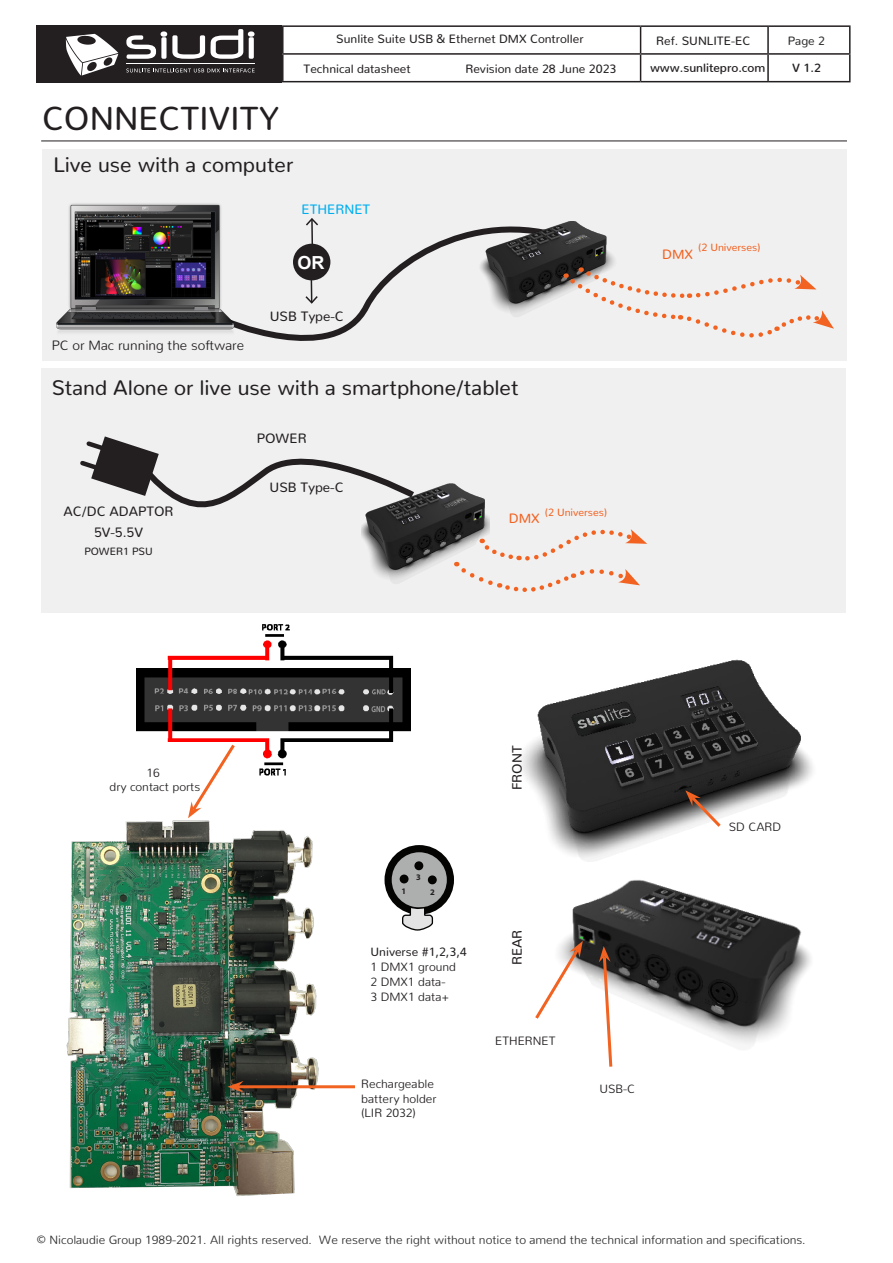
<style>
.page{position:relative;width:893px;height:1263px;background:#fff}
.page>*{position:absolute;margin:0;border:0;box-sizing:border-box;transform-origin:0 0}
.t1{font:33px "Nunito";color:#231f20}
.t2{font:21px "Nunito";color:#231f20}
.t3{font:700 18px "Arial";color:#fff}
.t4{font:13.5px "Nunito";color:#231f20}
.t5{font:300 13.5px "Nunito";color:#231f20}
.t6{font:13.5px "Nunito";color:#00aeef}
.t7{font:13.5px "Nunito";color:#f26221}
.t8{font:300 12px "Nunito";color:#2e2e2e}
.t9{font:12px "Nunito";color:#231f20}
.t10{font:300 12px/14.4px "Nunito";color:#231f20}
.t11{font:600 12px "Nunito";color:#231f20}
.t12{font:12px "Nunito";color:#2e2e2e}
.t13{font:10.5px "Nunito";color:#f26221}
.t14{font:10.5px "Nunito";color:#231f20}
.t15{font:700 8.55px "Myriad Pro";color:#231f20}
</style>
<div class="page">
<hr style="left:282px;top:25px;width:359px;height:2px;background:#231f20">
<hr style="left:282px;top:27px;width:2px;height:26px;background:#231f20">
<hr style="left:641px;top:25px;width:127px;height:2px;background:#231f20">
<hr style="left:768px;top:25px;width:82px;height:2px;background:#231f20">
<hr style="left:767px;top:27px;width:2px;height:26px;background:#231f20">
<hr style="left:282px;top:53px;width:359px;height:2px;background:#231f20">
<hr style="left:282px;top:55px;width:2px;height:26px;background:#231f20">
<hr style="left:641px;top:53px;width:127px;height:2px;background:#231f20">
<svg style="left:640px;top:27px;width:1px;height:54px"></svg>
<hr style="left:768px;top:53px;width:82px;height:2px;background:#231f20">
<hr style="left:767px;top:55px;width:2px;height:26px;background:#231f20">
<svg style="left:849px;top:27px;width:1px;height:54px"></svg>
<hr style="left:282px;top:81px;width:359px;height:1px;background:#231f20">
<hr style="left:641px;top:81px;width:127px;height:1px;background:#231f20">
<hr style="left:768px;top:81px;width:82px;height:1px;background:#231f20">
<img style="left:66px;top:709px;width:289px;height:487px">
<div style="left:41px;top:369px;width:805px;height:244px;background:#f0f0f0"></div>
<hr style="left:41px;top:141px;width:806px;height:1px;background:#231f20">
<div style="left:42px;top:150px;width:805px;height:211px;background:#f0f0f0"></div>
<svg style="left:269px;top:241px;width:331px;height:128px"></svg>
<div style="left:293px;top:244px;width:37px;height:36px;background:#231f20;border-radius:50%"></div>
<svg style="left:304px;top:278px;width:15px;height:27px"></svg>
<svg style="left:80px;top:436px;width:312px;height:72px"></svg>
<hr style="left:238px;top:1085px;width:117px;height:3px;background:#f26221">
<svg style="left:227px;top:1081px;width:17px;height:11px"></svg>
<hr style="left:311px;top:219px;width:2px;height:26px;background:#231f20">
<svg style="left:306px;top:218px;width:12px;height:9px"></svg>
<img style="left:137px;top:624px;width:273px;height:155px">
<svg style="left:388px;top:849px;width:62px;height:62px;background:#979898"></svg>
<div style="left:384px;top:845px;width:70px;height:70px;border:7px solid #040503;border-radius:50%"></div>
<div style="left:400px;top:875px;width:8px;height:8px;background:#040503;border-radius:50%"></div>
<div style="left:400px;top:874px;width:9px;height:9px;border:2px solid #040503;border-radius:50%"></div>
<div style="left:415px;top:862px;width:7px;height:7px;background:#040503;border-radius:50%"></div>
<div style="left:414px;top:861px;width:9px;height:9px;border:2px solid #040503;border-radius:50%"></div>
<div style="left:429px;top:876px;width:7px;height:7px;background:#040503;border-radius:50%"></div>
<div style="left:428px;top:875px;width:9px;height:9px;border:2px solid #040503;border-radius:50%"></div>
<svg style="left:401px;top:906px;width:33px;height:25px"></svg>
<div style="left:36px;top:25px;width:246px;height:57px;background:#231f20"></div>
<svg style="left:126px;top:29px;width:129px;height:30px"></svg>
<hr style="left:126px;top:63px;width:129px;height:1px;background:#fff">
<svg style="left:126px;top:68px;width:129px;height:4px"></svg>
<svg style="left:66px;top:34px;width:52px;height:42px"></svg>
<img style="left:361px;top:482px;width:128px;height:101px">
<svg style="left:456px;top:518px;width:191px;height:74px"></svg>
<img style="left:441px;top:221px;width:174px;height:102px">
<svg style="left:566px;top:267px;width:268px;height:77px"></svg>
<img style="left:564px;top:880px;width:247px;height:165px">
<img style="left:521px;top:659px;width:292px;height:203px">
<svg style="left:599px;top:946px;width:15px;height:121px"></svg>
<svg style="left:685px;top:790px;width:39px;height:40px"></svg>
<img style="left:47px;top:149px;width:222px;height:220px">
<img style="left:76px;top:212px;width:135px;height:84px">
<svg style="left:188px;top:741px;width:50px;height:77px"></svg>
<svg style="left:535px;top:941px;width:48px;height:81px"></svg>
<p class="t9" style="left:336px;top:29px;width:249px">Sunlite Suite USB &amp; Ethernet DMX Controller</p>
<p class="t9" style="left:656px;top:30px;width:96px">Ref. SUNLITE-EC</p>
<p class="t9" style="left:304px;top:59px;width:109px">Technical datasheet</p>
<p class="t9" style="left:465px;top:59px;width:153px">Revision date 28 June 2023</p>
<p class="t1" style="left:42px;top:90px;width:239px">CONNECTIVITY</p>
<p class="t2" style="left:54px;top:146px;width:241px">Live use with a computer</p>
<p class="t6" style="left:302px;top:198px;width:70px">ETHERNET</p>
<p class="t3" style="left:297px;top:250px;width:28px">OR</p>
<p class="t5" style="left:52px;top:334px;width:194px">PC or Mac running the software</p>
<p class="t4" style="left:270px;top:305px;width:76px">USB Type-C</p>
<p class="t2" style="left:52px;top:370px;width:468px">Stand Alone or live use with a smartphone/tablet</p>
<p class="t4" style="left:257px;top:426px;width:51px">POWER</p>
<p class="t4" style="left:63px;top:499px;width:112px">AC/DC ADAPTOR</p>
<p class="t4" style="left:94px;top:521px;width:50px">5V-5.5V</p>
<p class="t14" style="left:84px;top:543px;width:70px">POWER1 PSU</p>
<p class="t4" style="left:270px;top:475px;width:76px">USB Type-C</p>
<p class="t13" style="left:545px;top:503px;width:64px">(2 Universes)</p>
<p class="t7" style="left:509px;top:507px;width:32px">DMX</p>
<p class="t11" style="left:650px;top:57px;width:117px">www.sunlitepro.com</p>
<p class="t13" style="left:698px;top:238px;width:64px">(2 Universes)</p>
<p class="t7" style="left:662px;top:242px;width:32px">DMX</p>
<p class="t12" style="left:788px;top:30px;width:39px">Page 2</p>
<p class="t11" style="left:792px;top:57px;width:31px">V 1.2</p>
<p class="t10" style="left:146px;top:764px;width:15px">16</p>
<p class="t10" style="left:110px;top:778px;width:92px">dry contact ports</p>
<p class="t4" style="left:506px;top:790px;width:46px;rotate:-90deg">FRONT</p>
<p class="t15" style="left:401px;top:885px;width:6px">1</p>
<p class="t15" style="left:416px;top:871px;width:6px">3</p>
<p class="t15" style="left:430px;top:887px;width:6px">2</p>
<p class="t9" style="left:371px;top:941px;width:98px">Universe #1,2,3,4</p>
<p class="t10" style="left:371px;top:958px;width:87px">1 DMX1 ground</p>
<p class="t10" style="left:371px;top:973px;width:76px">2 DMX1 data-</p>
<p class="t10" style="left:371px;top:988px;width:80px">3 DMX1 data+</p>
<p class="t10" style="left:361px;top:1076px;width:77px">Rechargeable battery holder (LIR 2032)</p>
<p class="t4" style="left:506px;top:965px;width:37px;rotate:-90deg">REAR</p>
<p class="t10" style="left:495px;top:1032px;width:62px">ETHERNET</p>
<p class="t10" style="left:599px;top:1080px;width:37px">USB-C</p>
<p class="t10" style="left:729px;top:818px;width:54px">SD CARD</p>
<p class="t8" style="left:36px;top:1230px;width:771px">© Nicolaudie Group 1989-2021. All rights reserved. We reserve the right without notice to amend the technical information and specifications.</p>
</div>
